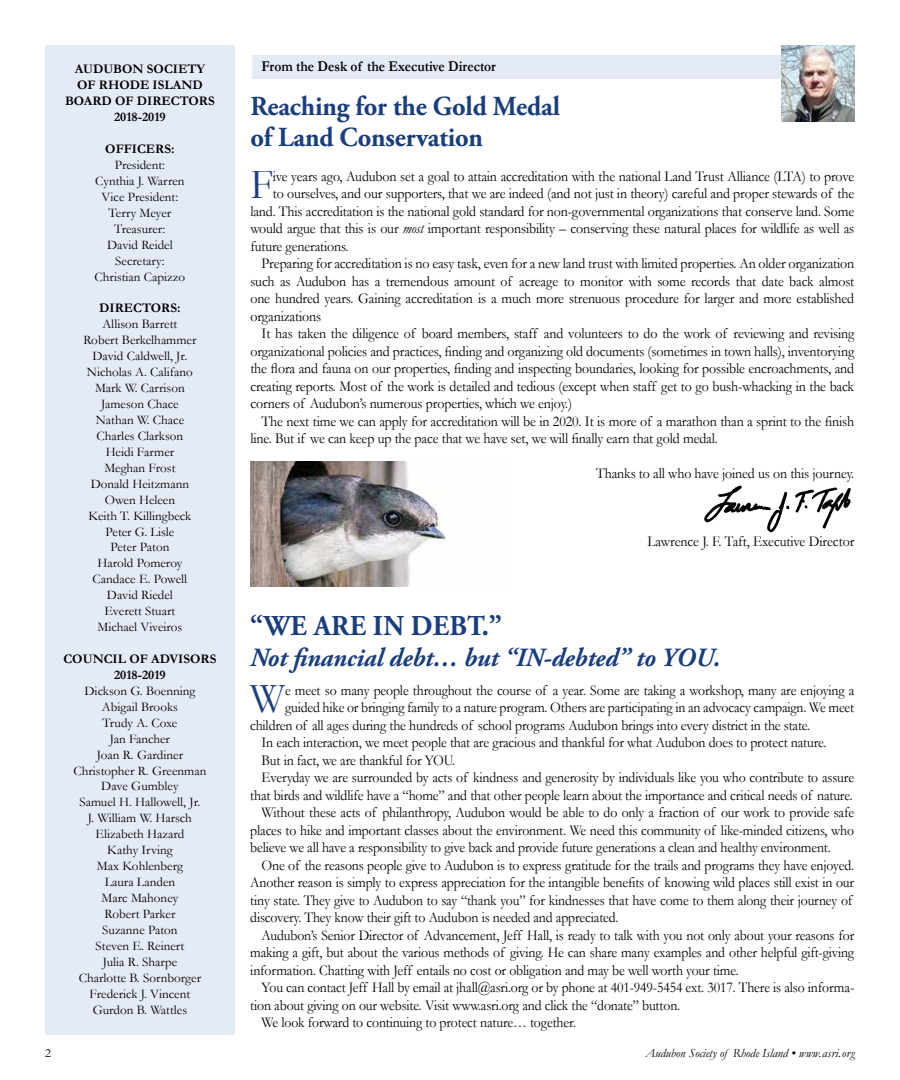
<style>
.page{position:relative;width:900px;height:1080px;background:#fff}
.page>*{position:absolute;margin:0;border:0;box-sizing:border-box;transform-origin:0 0}
.t1{font:43.12px "Garamond";color:#1a3d7d;scale:.93 1}
.t2{font:43.12px "Garamond";color:#1a3d7d;scale:.91 1}
.t3{font:700 28.75px "Adobe Garamond Pro";letter-spacing:.01em;color:#1a3d7d;scale:.96 1}
.t4{font:700 27.5px/31.2px "Adobe Garamond Pro";letter-spacing:-.005em;color:#1a3d7d;scale:.96 1}
.t5{font:italic 700 26.25px "Adobe Garamond Pro";letter-spacing:-.005em;color:#1a3d7d;scale:.96 1}
.t6{font:15px "Garamond";letter-spacing:-.01em;color:#000;scale:.92 1}
.t7{font:15px "Garamond";letter-spacing:-.01em;color:#000;scale:.93 1}
.t8{font:700 15px "Garamond";color:#000;scale:.9 1}
.t9{font:13.12px/15.9px "Garamond";color:#000;text-align:center}
.t10{font:700 13.12px/15.9px "Garamond";color:#000;text-align:center}
.t11{font:italic 12.5px "Garamond";color:#000}
.t12{font:12.5px "Garamond";color:#000}
.s1{font-style:italic}
</style>
<div class="page">
<div style="left:45px;top:45px;width:190px;height:990px;background:#e4ebf7"></div>
<div style="left:252px;top:55px;width:602px;height:24px;background:#e4ebf7"></div>
<img style="left:781px;top:45px;width:74px;height:77px">
<img style="left:704px;top:485px;width:147px;height:48px">
<img style="left:250px;top:462px;width:200px;height:125px">
<p class="t10" style="left:75px;top:61px;width:132px">AUDUBON SOCIETY</p>
<p class="t8" style="left:262px;top:57px;width:262px">From the Desk of the Executive Director</p>
<p class="t10" style="left:65px;top:77px;width:151px">OF RHODE ISLAND<br>BOARD OF DIRECTORS<br>2018-2019</p>
<p class="t10" style="left:105px;top:141px;width:71px">OFFICERS:</p>
<p class="t9" style="left:95px;top:157px;width:92px">President:<br>Cynthia J. Warren<br>Vice President:<br>Terry Meyer<br>Treasurer:<br>David Reidel<br>Secretary:<br>Christian Capizzo</p>
<p class="t10" style="left:99px;top:300px;width:83px">DIRECTORS:</p>
<p class="t9" style="left:83px;top:316px;width:114px">Allison Barrett<br>Robert Berkelhammer<br>David Caldwell, Jr.<br>Nicholas A. Califano<br>Mark W. Carrison<br>Jameson Chace<br>Nathan W. Chace<br>Charles Clarkson<br>Heidi Farmer<br>Meghan Frost<br>Donald Heitzmann<br>Owen Heleen<br>Keith T. Killingbeck<br>Peter G. Lisle<br>Peter Paton<br>Harold Pomeroy<br>Candace E. Powell<br>David Riedel<br>Everett Stuart<br>Michael Viveiros</p>
<p class="t10" style="left:63px;top:651px;width:155px">COUNCIL OF ADVISORS<br>2018-2019</p>
<p class="t9" style="left:74px;top:683px;width:134px">Dickson G. Boenning<br>Abigail Brooks<br>Trudy A. Coxe<br>Jan Fancher<br>Joan R. Gardiner<br>Christopher R. Greenman<br>Dave Gumbley<br>Samuel H. Hallowell, Jr.<br>J. William W. Harsch<br>Elizabeth Hazard<br>Kathy Irving<br>Max Kohlenberg<br>Laura Landen<br>Marc Mahoney<br>Robert Parker<br>Suzanne Paton<br>Steven E. Reinert<br>Julia R. Sharpe<br>Charlotte B. Sornborger<br>Frederick J. Vincent<br>Gurdon B. Wattles</p>
<h3 class="t4" style="left:250px;top:91px;width:324px">Reaching for the Gold Medal of Land Conservation</h3>
<h1 class="t1" style="left:250px;top:159px;width:26px">F</h1>
<p class="t7" style="left:273px;top:167px;width:627px">ive years ago, Audubon set a goal to attain accreditation with the national Land Trust Alliance (LTA) to prove</p>
<p class="t7" style="left:273px;top:185px;width:627px">to ourselves, and our supporters, that we are indeed (and not just in theory) careful and proper stewards of the</p>
<p class="t7" style="left:250px;top:202px;width:651px">land. This accreditation is the national gold standard for non-governmental organizations that conserve land. Some</p>
<p class="t7" style="left:250px;top:220px;width:651px">would argue that this is our <span class="s1">most</span> important responsibility – conserving these natural places for wildlife as well as</p>
<p class="t7" style="left:250px;top:237px;width:107px">future generations.</p>
<p class="t7" style="left:262px;top:255px;width:639px">Preparing for accreditation is no easy task, even for a new land trust with limited properties. An older organization</p>
<p class="t7" style="left:250px;top:272px;width:651px">such as Audubon has a tremendous amount of acreage to monitor with some records that date back almost</p>
<p class="t7" style="left:250px;top:290px;width:651px">one hundred years. Gaining accreditation is a much more strenuous procedure for larger and more established</p>
<p class="t7" style="left:250px;top:307px;width:78px">organizations</p>
<p class="t7" style="left:262px;top:325px;width:639px">It has taken the diligence of board members, staff and volunteers to do the work of reviewing and revising</p>
<p class="t7" style="left:250px;top:342px;width:651px">organizational policies and practices, finding and organizing old documents (sometimes in town halls), inventorying</p>
<p class="t7" style="left:250px;top:360px;width:651px">the flora and fauna on our properties, finding and inspecting boundaries, looking for possible encroachments, and</p>
<p class="t7" style="left:250px;top:377px;width:651px">creating reports. Most of the work is detailed and tedious (except when staff get to go bush-whacking in the back</p>
<p class="t7" style="left:250px;top:395px;width:348px">corners of Audubon’s numerous properties, which we enjoy.)</p>
<p class="t7" style="left:262px;top:412px;width:639px">The next time we can apply for accreditation will be in 2020. It is more of a marathon than a sprint to the finish</p>
<p class="t7" style="left:250px;top:430px;width:504px">line. But if we can keep up the pace that we have set, we will finally earn that gold medal.</p>
<p class="t7" style="left:596px;top:465px;width:279px">Thanks to all who have joined us on this journey.</p>
<p class="t7" style="left:648px;top:532px;width:224px">Lawrence J. F. Taft, Executive Director</p>
<h2 class="t3" style="left:250px;top:609px;width:264px">“WE ARE IN DEBT.”</h2>
<h3 class="t5" style="left:250px;top:642px;width:491px">Not financial debt… but “IN-debted” to YOU.</h3>
<h1 class="t2" style="left:250px;top:673px;width:40px">W</h1>
<p class="t6" style="left:285px;top:681px;width:620px">e meet so many people throughout the course of a year. Some are taking a workshop, many are enjoying a</p>
<p class="t6" style="left:285px;top:698px;width:620px">guided hike or bringing family to a nature program. Others are participating in an advocacy campaign. We meet</p>
<p class="t6" style="left:250px;top:716px;width:610px">children of all ages during the hundreds of school programs Audubon brings into every district in the state.</p>
<p class="t6" style="left:262px;top:733px;width:616px">In each interaction, we meet people that are gracious and thankful for what Audubon does to protect nature.</p>
<p class="t6" style="left:262px;top:751px;width:212px">But in fact, we are thankful for YOU.</p>
<p class="t6" style="left:262px;top:768px;width:646px">Everyday we are surrounded by acts of kindness and generosity by individuals like you who contribute to assure</p>
<p class="t6" style="left:250px;top:786px;width:656px">that birds and wildlife have a “home” and that other people learn about the importance and critical needs of nature.</p>
<p class="t6" style="left:262px;top:803px;width:646px">Without these acts of philanthropy, Audubon would be able to do only a fraction of our work to provide safe</p>
<p class="t6" style="left:250px;top:821px;width:658px">places to hike and important classes about the environment. We need this community of like-minded citizens, who</p>
<p class="t6" style="left:250px;top:838px;width:633px">believe we all have a responsibility to give back and provide future generations a clean and healthy environment.</p>
<p class="t6" style="left:262px;top:856px;width:646px">One of the reasons people give to Audubon is to express gratitude for the trails and programs they have enjoyed.</p>
<p class="t6" style="left:250px;top:873px;width:658px">Another reason is simply to express appreciation for the intangible benefits of knowing wild places still exist in our</p>
<p class="t6" style="left:250px;top:891px;width:656px">tiny state. They give to Audubon to say “thank you” for kindnesses that have come to them along their journey of</p>
<p class="t6" style="left:250px;top:908px;width:402px">discovery. They know their gift to Audubon is needed and appreciated.</p>
<p class="t6" style="left:262px;top:926px;width:646px">Audubon’s Senior Director of Advancement, Jeff Hall, is ready to talk with you not only about your reasons for</p>
<p class="t6" style="left:250px;top:943px;width:658px">making a gift, but about the various methods of giving. He can share many examples and other helpful gift-giving</p>
<p class="t6" style="left:250px;top:961px;width:532px">information. Chatting with Jeff entails no cost or obligation and may be well worth your time.</p>
<p class="t6" style="left:262px;top:978px;width:646px">You can contact Jeff Hall by email at jhall@asri.org or by phone at 401-949-5454 ext. 3017. There is also informa-</p>
<p class="t6" style="left:250px;top:996px;width:469px">tion about giving on our website. Visit www.asri.org and click the “donate” button.</p>
<p class="t6" style="left:262px;top:1013px;width:343px">We look forward to continuing to protect nature… together.</p>
<p class="t12" style="left:45px;top:1046px;width:7px">2</p>
<p class="t11" style="left:646px;top:1046px;width:211px">Audubon Society of Rhode Island • www.asri.org</p>
</div>
